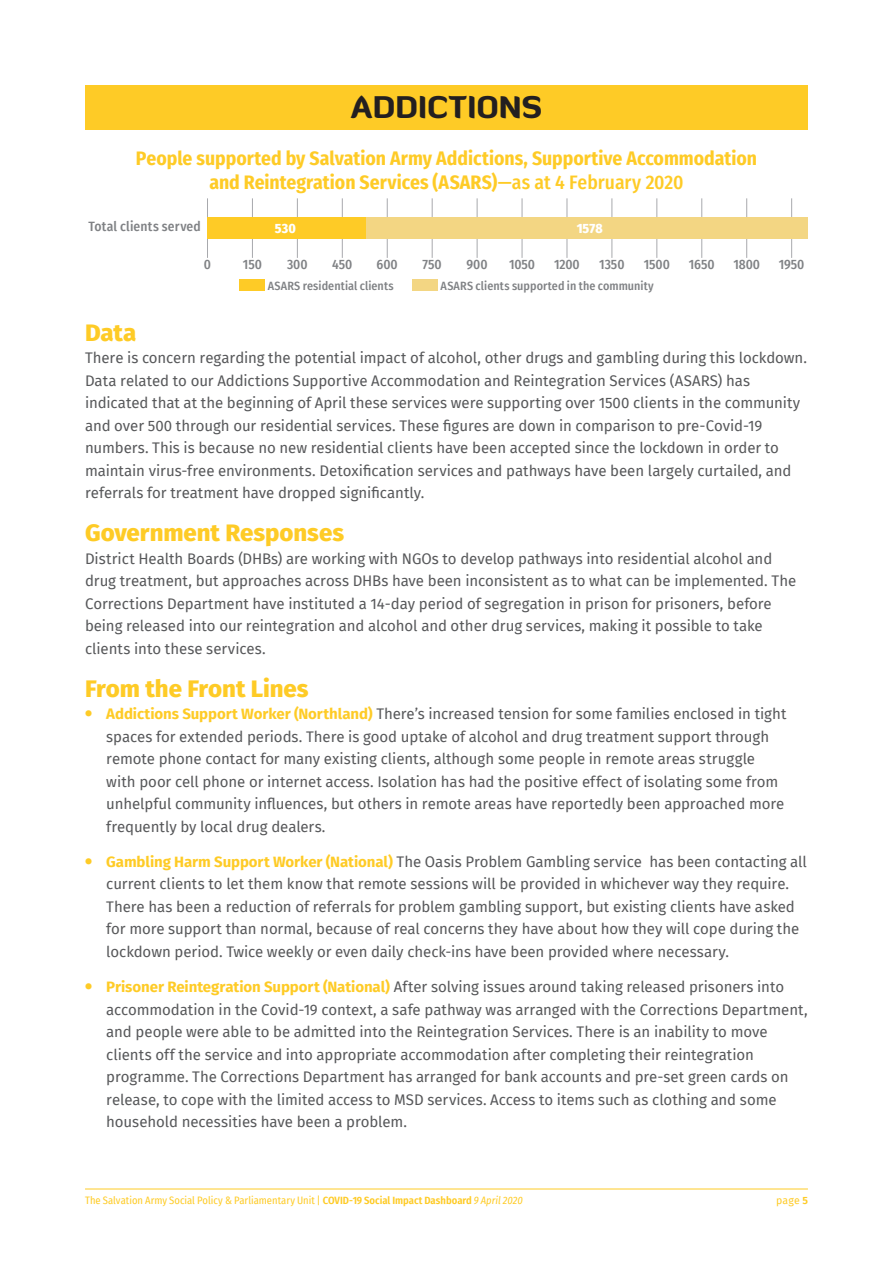
<style>
.page{position:relative;width:893px;height:1263px;background:#fff}
.page>*{position:absolute;margin:0;border:0;box-sizing:border-box;transform-origin:0 0}
.section_header{font:900 30px "Diavlo";letter-spacing:-.005em;color:#231f20}
.sub-header{font:800 24px "Fira Sans";letter-spacing:-.005em;color:#fecb26}
.t1{font:700 19.5px/23.4px "Fira Sans Condensed";color:#fecb26;text-align:center}
.body_copy{font:15px/22.5px "Fira Sans";letter-spacing:-.005em;color:#57585a}
.t2{font:500 13.5px "Fira Sans Condensed";letter-spacing:-.005em;color:#808285}
.t3{font:500 13.5px "Fira Sans Condensed";letter-spacing:.015em;color:#808285}
.t4{font:800 13.5px "Fira Sans Condensed";letter-spacing:.005em;color:#fff}
.t5{font:500 12px "Fira Sans Condensed";letter-spacing:.01em;color:#808285}
.t6{font:10.5px "Fira Sans Condensed";color:#fecb26}
.t7{font:10.5px "Fira Sans";color:#fecb26}
.s1{font-weight:500}
.s2{font-weight:900;font-size:19.5px;color:#fecb26}
.s3{font-weight:700;color:#fecb26}
.s4{font-weight:600}
.s5{font-style:italic}
</style>
<div class="page">
<hr style="left:85px;top:1188px;width:723px;height:1px;background:#fecb26">
<div style="left:85px;top:85px;width:723px;height:45px;background:#fecb26"></div>
<hr style="left:207px;top:198px;width:1px;height:60px;background:#a8a9ad">
<hr style="left:252px;top:198px;width:1px;height:60px;background:#a8a9ad">
<hr style="left:297px;top:198px;width:1px;height:60px;background:#a8a9ad">
<hr style="left:342px;top:198px;width:1px;height:60px;background:#a8a9ad">
<hr style="left:387px;top:198px;width:1px;height:60px;background:#a8a9ad">
<hr style="left:432px;top:198px;width:1px;height:60px;background:#a8a9ad">
<hr style="left:477px;top:198px;width:1px;height:60px;background:#a8a9ad">
<hr style="left:522px;top:198px;width:1px;height:60px;background:#a8a9ad">
<hr style="left:567px;top:198px;width:1px;height:60px;background:#a8a9ad">
<hr style="left:611px;top:198px;width:1px;height:60px;background:#a8a9ad">
<hr style="left:656px;top:198px;width:1px;height:60px;background:#a8a9ad">
<hr style="left:701px;top:198px;width:1px;height:60px;background:#a8a9ad">
<hr style="left:746px;top:198px;width:1px;height:60px;background:#a8a9ad">
<hr style="left:791px;top:198px;width:1px;height:60px;background:#a8a9ad">
<div style="left:207px;top:217px;width:159px;height:22px;background:#fecb26"></div>
<div style="left:366px;top:217px;width:442px;height:22px;background:#f3d683"></div>
<div style="left:239px;top:279px;width:26px;height:12px;background:#fecb26"></div>
<div style="left:412px;top:279px;width:26px;height:12px;background:#f3d683"></div>
<p class="section_header" style="left:351px;top:88px;width:193px">ADDICTIONS</p>
<p class="t1" style="left:136px;top:146px;width:623px">People supported by Salvation Army Addictions, Supportive Accommodation and Reintegration Services (ASARS)<span class="s1">—as at 4 February 2020</span></p>
<p class="t3" style="left:88px;top:216px;width:114px">Total clients served</p>
<p class="t2" style="left:204px;top:253px;width:9px">0</p>
<p class="t2" style="left:243px;top:253px;width:20px">150</p>
<p class="t2" style="left:287px;top:253px;width:22px">300</p>
<p class="t2" style="left:332px;top:253px;width:22px">450</p>
<p class="t2" style="left:377px;top:253px;width:23px">600</p>
<p class="t2" style="left:423px;top:253px;width:21px">750</p>
<p class="t2" style="left:467px;top:253px;width:23px">900</p>
<p class="t2" style="left:509px;top:253px;width:28px">1050</p>
<p class="t2" style="left:554px;top:253px;width:27px">1200</p>
<p class="t2" style="left:599px;top:253px;width:27px">1350</p>
<p class="t2" style="left:644px;top:253px;width:28px">1500</p>
<p class="t2" style="left:689px;top:253px;width:27px">1650</p>
<p class="t2" style="left:733px;top:253px;width:28px">1800</p>
<p class="t2" style="left:779px;top:253px;width:27px">1950</p>
<p class="t5" style="left:268px;top:276px;width:128px">ASARS residential clients</p>
<p class="t5" style="left:441px;top:276px;width:215px">ASARS clients supported in the community</p>
<p class="t4" style="left:275px;top:217px;width:22px">530</p>
<p class="t4" style="left:577px;top:217px;width:27px">1578</p>
<p class="sub-header" style="left:85px;top:312px;width:53px">Data</p>
<p class="body_copy" style="left:85px;top:347px;width:723px">There is concern regarding the potential impact of alcohol, other drugs and gambling during this lockdown.<br>Data related to our Addictions Supportive Accommodation and Reintegration Services (ASARS) has indicated that at the beginning of April these services were supporting over 1500 clients in the community and over 500 through our residential services. These figures are down in comparison to pre-Covid-19 numbers. This is because no new residential clients have been accepted since the lockdown in order to maintain virus-free environments. Detoxification services and pathways have been largely curtailed, and referrals for treatment have dropped significantly.</p>
<p class="sub-header" style="left:85px;top:512px;width:261px">Government Responses</p>
<p class="body_copy" style="left:85px;top:547px;width:713px">District Health Boards (DHBs) are working with NGOs to develop pathways into residential alcohol and drug treatment, but approaches across DHBs have been inconsistent as to what can be implemented. The Corrections Department have instituted a 14-day period of segregation in prison for prisoners, before being released into our reintegration and alcohol and other drug services, making it possible to take clients into these services.</p>
<p class="sub-header" style="left:85px;top:667px;width:225px">From the Front Lines</p>
<p class="body_copy" style="left:106px;top:702px;width:682px;text-indent:-21px"><span class="s2">•</span> <span class="s3">Addictions Support Worker (Northland)</span> There’s increased tension for some families enclosed in tight spaces for extended periods. There is good uptake of alcohol and drug treatment support through remote phone contact for many existing clients, although some people in remote areas struggle with poor cell phone or internet access. Isolation has had the positive effect of isolating some from unhelpful community influences, but others in remote areas have reportedly been approached more frequently by local drug dealers.</p>
<p class="body_copy" style="left:106px;top:850px;width:702px;text-indent:-21px"><span class="s2">•</span> <span class="s3">Gambling Harm Support Worker (National)</span> The Oasis Problem Gambling service has been contacting all current clients to let them know that remote sessions will be provided in whichever way they require.<br>There has been a reduction of referrals for problem gambling support, but existing clients have asked for more support than normal, because of real concerns they have about how they will cope during the lockdown period. Twice weekly or even daily check-ins have been provided where necessary.</p>
<p class="body_copy" style="left:106px;top:975px;width:703px;text-indent:-21px"><span class="s2">•</span> <span class="s3">Prisoner Reintegration Support (National)</span> After solving issues around taking released prisoners into accommodation in the Covid-19 context, a safe pathway was arranged with the Corrections Department, and people were able to be admitted into the Reintegration Services. There is an inability to move clients off the service and into appropriate accommodation after completing their reintegration programme. The Corrections Department has arranged for bank accounts and pre-set green cards on release, to cope with the limited access to MSD services. Access to items such as clothing and some household necessities have been a problem.</p>
<p class="t6" style="left:85px;top:1193px;width:439px">The Salvation Army Social Policy &amp; Parliamentary Unit | <span class="s4">COVID-19 Social Impact Dashboard</span> <span class="s5">9 April 2020</span></p>
<p class="t7" style="left:776px;top:1193px;width:33px">page <span class="s4">5</span></p>
</div>
